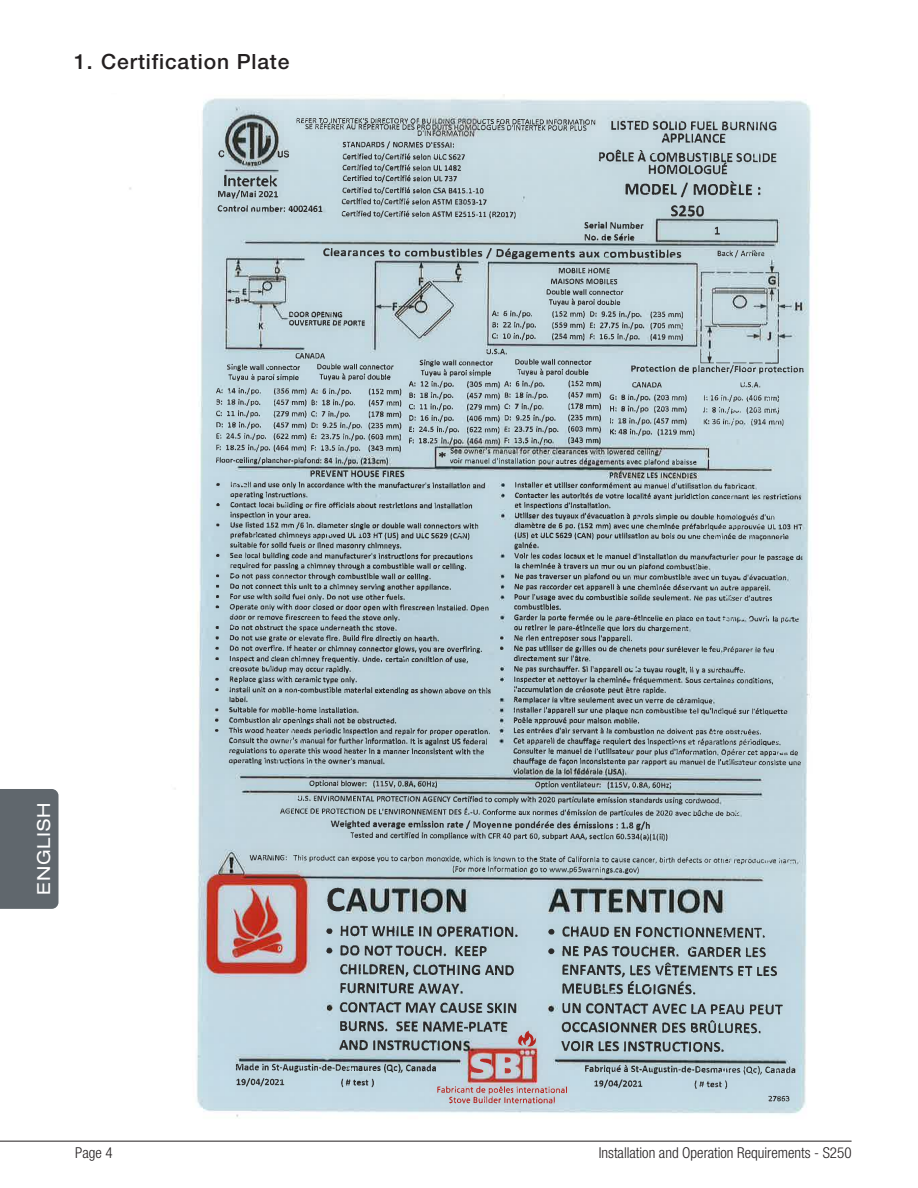
<style>
.page{position:relative;width:918px;height:1188px;background:#fff}
.page>*{position:absolute;margin:0;border:0;box-sizing:border-box;transform-origin:0 0}
.t1{font:500 21px "Helvetica Neue LT Std";letter-spacing:.04em;color:#231f20}
.t2{font:expanded 18px "Helvetica Neue LT Std";letter-spacing:.04em;color:#fff}
.t3{font:300 condensed 15px "Helvetica Neue LT Std";color:#231f20}
</style>
<div class="page">
<hr style="left:0;top:1141px;width:852px;height:1px;background:#231f20">
<div style="left:0;top:789px;width:59px;height:120px;background:#60676d"></div>
<img style="left:129px;top:94px;width:682px;height:1024px">
<img style="left:214px;top:117px;width:590px;height:985px">
<img style="left:437px;top:1031px;width:130px;height:72px">
<img style="left:473px;top:1057px;width:40px;height:17px">
<h1 class="t1" style="left:74px;top:49px;width:217px">1. Certification Plate</h1>
<p class="t2" style="left:33px;top:895px;width:93px;rotate:-90deg">ENGLISH</p>
<p class="t3" style="left:75px;top:1144px;width:39px">Page 4</p>
<p class="t3" style="left:599px;top:1144px;width:254px">Installation and Operation Requirements - S250</p>
</div>
